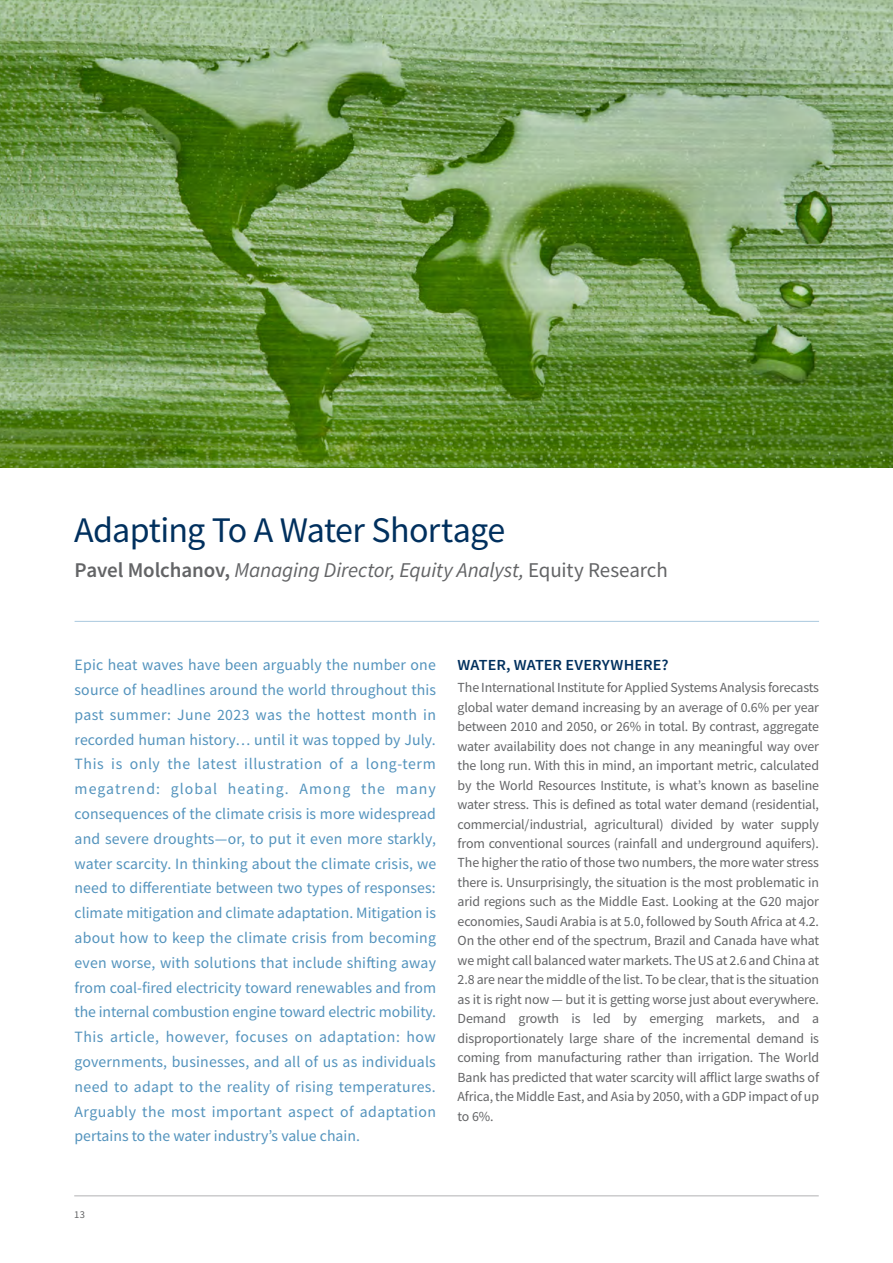
<style>
.page{position:relative;width:893px;height:1263px;background:#fff}
.page>*{position:absolute;margin:0;border:0;box-sizing:border-box;transform-origin:0 0}
.t1{font:36px "Source Sans Pro";letter-spacing:-.02em;color:#00305e}
.t2{font:italic 21px "Source Sans Pro";letter-spacing:-.01em;color:#636466}
.t3{font:15.75px/24.8px "Source Sans Pro";color:#5393bd;text-align:justify}
.t4{font:600 15.3px "Source Sans Pro";color:#00305e;scale:1.05 1}
.t5{font:13.8px/19.5px "Source Sans Pro";letter-spacing:-.01em;color:#636466;text-align:justify}
.t6{font:10.5px "Source Sans Pro";color:#636466}
.s1{font-weight:600;font-style:normal}
.s2{font-style:normal}
</style>
<div class="page">
<hr style="left:74px;top:1195px;width:745px;height:1px;background:#b1b1b3">
<hr style="left:75px;top:621px;width:744px;height:1px;background:#a9c9de">
<img style="left:0;top:0;width:893px;height:468px">
<h1 class="t1" style="left:74px;top:507px;width:432px">Adapting To A Water Shortage</h1>
<h2 class="t2" style="left:75px;top:557px;width:595px"><span class="s1">Pavel Molchanov,</span> Managing Director, Equity Analyst, <span class="s2">Equity Research</span></h2>
<p class="t3" style="left:75px;top:652px;width:363px">Epic heat waves have been arguably the number one source of headlines around the world throughout this past summer: June 2023 was the hottest month in recorded human history… until it was topped by July.<br>This is only the latest illustration of a long-term megatrend: global heating. Among the many consequences of the climate crisis is more widespread and severe droughts—or, to put it even more starkly, water scarcity. In thinking about the climate crisis, we need to differentiate between two types of responses: climate mitigation and climate adaptation. Mitigation is about how to keep the climate crisis from becoming even worse, with solutions that include shifting away from coal-fired electricity toward renewables and from the internal combustion engine toward electric mobility.<br>This article, however, focuses on adaptation: how governments, businesses, and all of us as individuals need to adapt to the reality of rising temperatures.<br>Arguably the most important aspect of adaptation pertains to the water industry’s value chain.</p>
<p class="t4" style="left:458px;top:655px;width:203px">WATER, WATER EVERYWHERE?</p>
<p class="t5" style="left:458px;top:678px;width:363px">The International Institute for Applied Systems Analysis forecasts global water demand increasing by an average of 0.6% per year between 2010 and 2050, or 26% in total. By contrast, aggregate water availability does not change in any meaningful way over the long run. With this in mind, an important metric, calculated by the World Resources Institute, is what’s known as baseline water stress. This is defined as total water demand (residential, commercial/industrial, agricultural) divided by water supply from conventional sources (rainfall and underground aquifers).<br>The higher the ratio of those two numbers, the more water stress there is. Unsurprisingly, the situation is the most problematic in arid regions such as the Middle East. Looking at the G20 major economies, Saudi Arabia is at 5.0, followed by South Africa at 4.2.<br>On the other end of the spectrum, Brazil and Canada have what we might call balanced water markets. The US at 2.6 and China at 2.8 are near the middle of the list. To be clear, that is the situation as it is right now — but it is getting worse just about everywhere.<br>Demand growth is led by emerging markets, and a disproportionately large share of the incremental demand is coming from manufacturing rather than irrigation. The World Bank has predicted that water scarcity will afflict large swaths of Africa, the Middle East, and Asia by 2050, with a GDP impact of up to 6%.</p>
<p class="t6" style="left:74px;top:1208px;width:12px">13</p>
</div>
